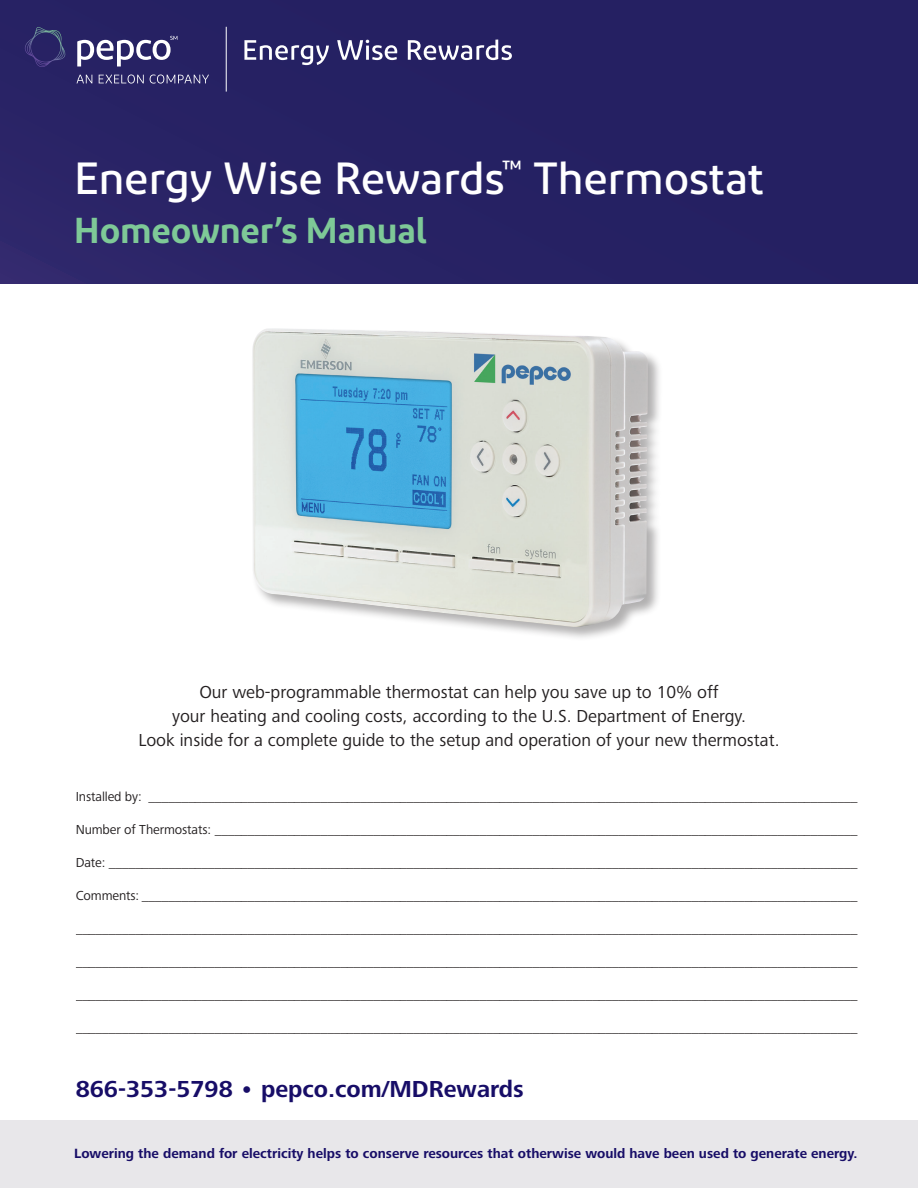
<style>
.page{position:relative;width:918px;height:1188px;background:#fff}
.page>*{position:absolute;margin:0;border:0;box-sizing:border-box;transform-origin:0 0}
.t1{font:500 45px "Diodrum";letter-spacing:-.01em;color:#fff}
.t2{font:600 36px "Diodrum";letter-spacing:-.005em;color:#7ec997}
.t3{font:700 24px "Frutiger Next Pro";color:#170d67}
.t4{font:18px/24px "Frutiger Next Pro";color:#231f20;text-align:center}
.t5{font:700 13.8px "Frutiger Next Pro";color:#170d67}
.t6{font:13.5px "Frutiger Next Pro";letter-spacing:-.01em;color:#231f20}
</style>
<div class="page">
<div style="left:0;top:0;width:918px;height:284px;background:#252163"></div>
<div style="left:0;top:1120px;width:918px;height:68px;background:#e8e7ea"></div>
<div style="left:251px;top:327px;width:412px;height:315px;background:#231f20;opacity:.35"></div>
<img style="left:252px;top:328px;width:395px;height:299px">
<hr style="left:226px;top:27px;width:1px;height:65px;background:#fff">
<svg style="left:244px;top:40px;width:85px;height:25px"></svg>
<svg style="left:337px;top:40px;width:60px;height:20px"></svg>
<svg style="left:408px;top:40px;width:104px;height:20px"></svg>
<svg style="left:77px;top:36px;width:132px;height:48px"></svg>
<svg style="left:25px;top:27px;width:40px;height:40px"></svg>
<h1 class="t1" style="left:74px;top:150px;width:691px">Energy Wise Rewards<sup>™</sup> Thermostat</h1>
<h2 class="t2" style="left:74px;top:207px;width:354px">Homeowner’s Manual</h2>
<h3 class="t4" style="left:138px;top:680px;width:643px">Our web-programmable thermostat can help you save up to 10% off<br>your heating and cooling costs, according to the U.S. Department of Energy.<br>Look inside for a complete guide to the setup and operation of your new thermostat.</h3>
<p class="t6" style="left:76px;top:789px;width:783px">Installed by: ___________________________________________________________________________________________________________</p>
<p class="t6" style="left:76px;top:822px;width:783px">Number of Thermostats: _________________________________________________________________________________________________</p>
<p class="t6" style="left:76px;top:855px;width:783px">Date: _________________________________________________________________________________________________________________</p>
<p class="t6" style="left:76px;top:888px;width:783px">Comments: ____________________________________________________________________________________________________________</p>
<p class="t6" style="left:76px;top:921px;width:783px">______________________________________________________________________________________________________________________</p>
<p class="t6" style="left:76px;top:954px;width:783px">______________________________________________________________________________________________________________________</p>
<p class="t6" style="left:76px;top:987px;width:783px">______________________________________________________________________________________________________________________</p>
<p class="t6" style="left:76px;top:1020px;width:783px">______________________________________________________________________________________________________________________</p>
<h3 class="t3" style="left:76px;top:1076px;width:450px">866-353-5798 • pepco.com/MDRewards</h3>
<p class="t5" style="left:74px;top:1146px;width:785px">Lowering the demand for electricity helps to conserve resources that otherwise would have been used to generate energy.</p>
</div>
